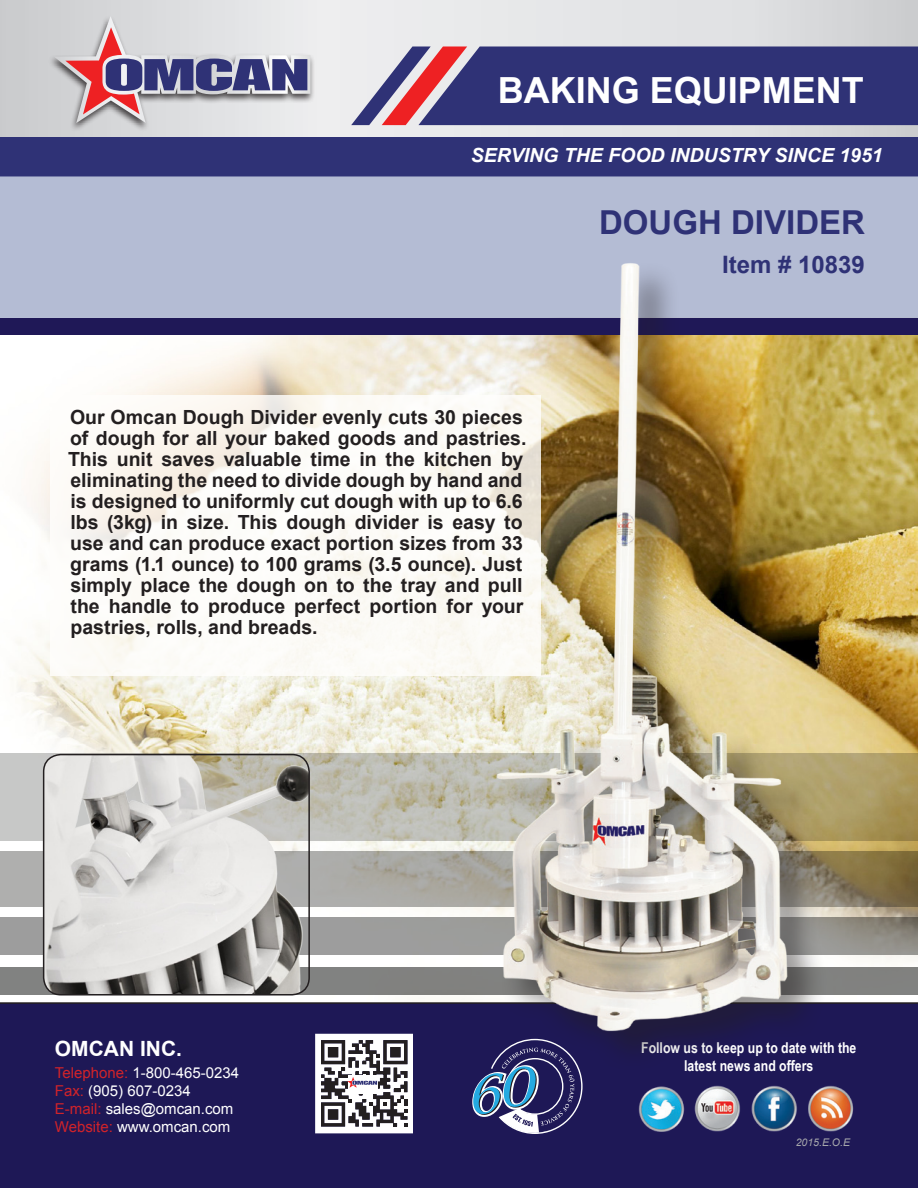
<style>
.page{position:relative;width:918px;height:1188px;background:#fff}
.page>*{position:absolute;margin:0;border:0;box-sizing:border-box;transform-origin:0 0}
.t1{font:700 36px "Arial";color:#fff}
.t2{font:700 33px "Arial";color:#2f3276}
.t3{font:700 24px "Arial";color:#2f3276}
.t4{font:700 21px "Arial";color:#fff}
.t5{font:700 19.5px/21px "Arial";color:#231f20}
.t6{font:italic 700 19.5px "Arial";color:#fff}
.t7{font:15px "Arial";color:#fff}
.t8{font:700 15px/18px "Arial Narrow";color:#fff;text-align:center}
.t9{font:italic 10.5px "Arial";color:#a8a9ad}
.s1{color:#d1232a}
</style>
<div class="page">
<svg style="left:0;top:0;width:918px;height:137px;background:#dedfe1"></svg>
<div style="left:0;top:137px;width:918px;height:39px;background:#2f3276"></div>
<svg style="left:351px;top:46px;width:567px;height:79px;background:#4a447e"></svg>
<div style="left:48px;top:14px;width:268px;height:117px;background:#231f20;opacity:.8"></div>
<svg style="left:54px;top:16px;width:256px;height:107px;background:#b8aebb"></svg>
<img style="left:0;top:334px;width:918px;height:633px">
<div style="left:0;top:176px;width:918px;height:142px;background:#b4bcd4"></div>
<div style="left:0;top:1002px;width:918px;height:186px;background:#1e1856"></div>
<img style="left:637px;top:1076px;width:238px;height:66px">
<svg style="left:472px;top:1039px;width:111px;height:95px;background:#495282"></svg>
<svg style="left:315px;top:1034px;width:98px;height:99px"></svg>
<div style="left:0;top:318px;width:918px;height:16px;background:#1f1857"></div>
<div style="left:0;top:967px;width:918px;height:28px;background:#818280"></div>
<svg style="left:0;top:918px;width:918px;height:37px;background:#989794"></svg>
<svg style="left:0;top:852px;width:918px;height:55px;background:#9d9788"></svg>
<svg style="left:0;top:754px;width:918px;height:87px;background:#b8b299"></svg>
<img style="left:44px;top:755px;width:265px;height:238px">
<div style="left:43px;top:754px;width:267px;height:242px;border:2px solid #231f20;border-radius:17px"></div>
<div style="left:495px;top:261px;width:333px;height:811px;background:#231f20;opacity:.48"></div>
<img style="left:451px;top:257px;width:356px;height:782px">
<div style="left:50px;top:395px;width:491px;height:281px;background:#fffefc"></div>
<p class="t1" style="left:498px;top:67px;width:368px">BAKING EQUIPMENT</p>
<p class="t6" style="left:471px;top:142px;width:414px">SERVING THE FOOD INDUSTRY SINCE 1951</p>
<p class="t5" style="left:68px;top:407px;width:460px">Our Omcan Dough Divider evenly cuts 30 pieces of dough for all your baked goods and pastries.<br>This unit saves valuable time in the kitchen by eliminating the need to divide dough by hand and is designed to uniformly cut dough with up to 6.6 lbs (3kg) in size. This dough divider is easy to use and can produce exact portion sizes from 33 grams (1.1 ounce) to 100 grams (3.5 ounce). Just simply place the dough on to the tray and pull the handle to produce perfect portion for your pastries, rolls, and breads.</p>
<p class="t2" style="left:599px;top:201px;width:267px">DOUGH DIVIDER</p>
<p class="t3" style="left:722px;top:249px;width:144px">Item # 10839</p>
<p class="t4" style="left:55px;top:1021px;width:129px">OMCAN INC.</p>
<p class="t7" style="left:55px;top:1063px;width:186px"><span class="s1">Telephone:</span> 1-800-465-0234</p>
<p class="t7" style="left:55px;top:1081px;width:137px"><span class="s1">Fax:</span> (905) 607-0234</p>
<p class="t7" style="left:55px;top:1099px;width:180px"><span class="s1">E-mail:</span> sales@omcan.com</p>
<p class="t7" style="left:55px;top:1117px;width:177px"><span class="s1">Website:</span> www.omcan.com</p>
<p class="t4" style="left:55px;top:1034px;width:129px">OMCAN INC.</p>
<p class="t8" style="left:641px;top:1038px;width:217px">Follow us to keep up to date with the latest news and offers</p>
<p class="t9" style="left:796px;top:1135px;width:56px">2015.E.O.E</p>
</div>
